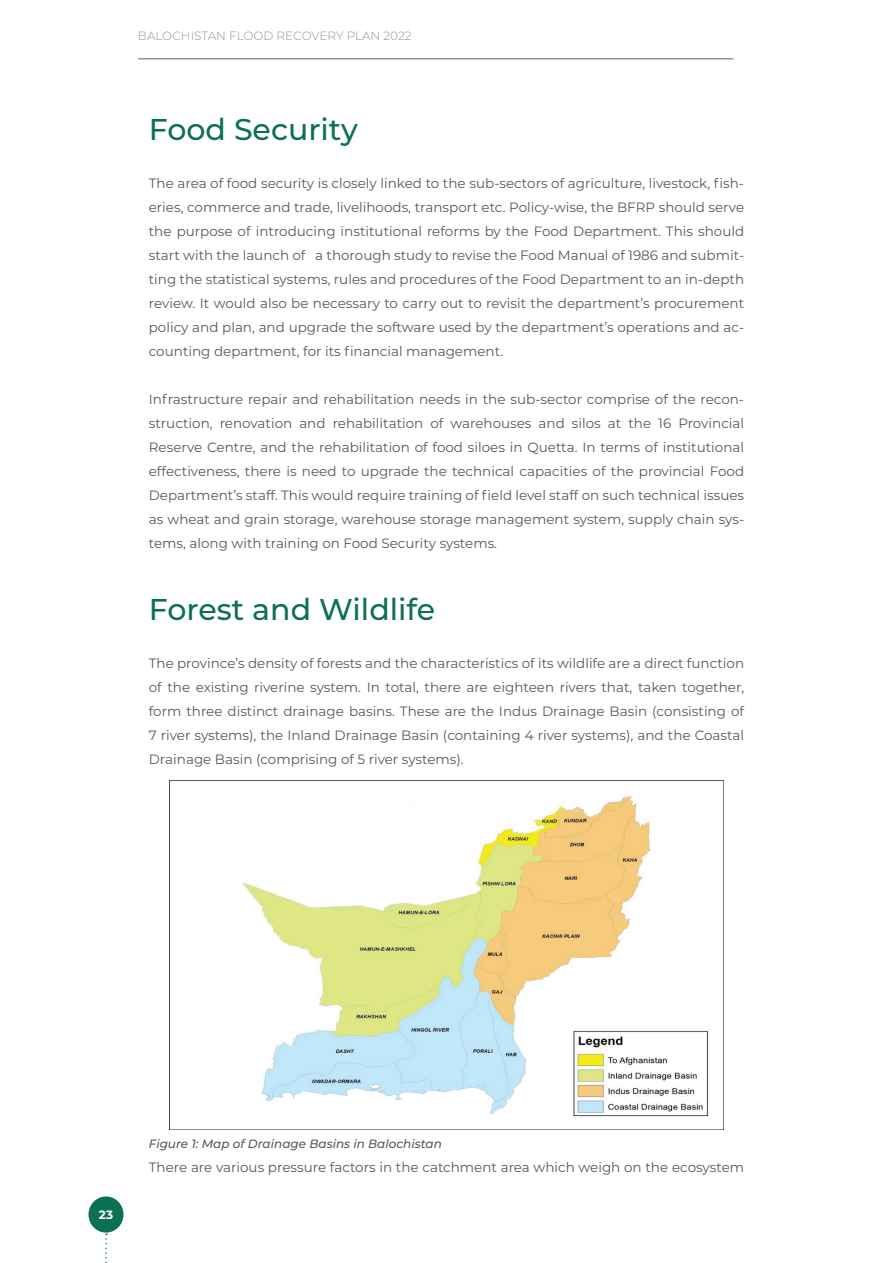
<style>
.page{position:relative;width:893px;height:1263px;background:#fff}
.page>*{position:absolute;margin:0;border:0;box-sizing:border-box;transform-origin:0 0}
.t1{font:500 30px "Montserrat";color:#0c7052}
.t2{font:13.5px/24px "Montserrat";color:#57585a;text-align:justify}
.t3{font:italic 500 12px "Montserrat";color:#57585a}
.t4{font:300 12px "Montserrat";color:#939598}
.t5{font:700 12px "Montserrat";color:#fff}
</style>
<div class="page">
<div style="left:88px;top:1196px;width:36px;height:36px;background:#0c7052;border-radius:50%"></div>
<hr style="left:138px;top:58px;width:595px;height:2px;background:#939598">
<svg style="left:105px;top:1233px;width:2px;height:30px"></svg>
<img style="left:169px;top:780px;width:554px;height:349px">
<p class="t4" style="left:138px;top:27px;width:275px">BALOCHISTAN FLOOD RECOVERY PLAN 2022</p>
<h1 class="t1" style="left:149px;top:108px;width:210px">Food Security</h1>
<p class="t2" style="left:149px;top:170px;width:597px">The area of food security is closely linked to the sub-sectors of agriculture, livestock, fish&shy;eries, commerce and trade, livelihoods, transport etc. Policy-wise, the BFRP should serve the purpose of introducing institutional reforms by the Food Department. This should start with the launch of a thorough study to revise the Food Manual of 1986 and submit&shy;ting the statistical systems, rules and procedures of the Food Department to an in-depth review. It would also be necessary to carry out to revisit the department’s procurement policy and plan, and upgrade the software used by the department’s operations and ac&shy;counting department, for its financial management.</p>
<p class="t2" style="left:149px;top:386px;width:597px">Infrastructure repair and rehabilitation needs in the sub-sector comprise of the recon&shy;struction, renovation and rehabilitation of warehouses and silos at the 16 Provincial Reserve Centre, and the rehabilitation of food siloes in Quetta. In terms of institutional effectiveness, there is need to upgrade the technical capacities of the provincial Food Department’s staff. This would require training of field level staff on such technical issues as wheat and grain storage, warehouse storage management system, supply chain sys&shy;tems, along with training on Food Security systems.</p>
<h1 class="t1" style="left:149px;top:588px;width:288px">Forest and Wildlife</h1>
<p class="t2" style="left:149px;top:650px;width:597px">The province’s density of forests and the characteristics of its wildlife are a direct function of the existing riverine system. In total, there are eighteen rivers that, taken together, form three distinct drainage basins. These are the Indus Drainage Basin (consisting of 7 river systems), the Inland Drainage Basin (containing 4 river systems), and the Coastal Drainage Basin (comprising of 5 river systems).</p>
<p class="t5" style="left:99px;top:1206px;width:16px">23</p>
<p class="t3" style="left:149px;top:1135px;width:295px">Figure 1: Map of Drainage Basins in Balochistan</p>
<p class="t2" style="left:149px;top:1154px;width:597px">There are various pressure factors in the catchment area which weigh on the ecosystem</p>
</div>
